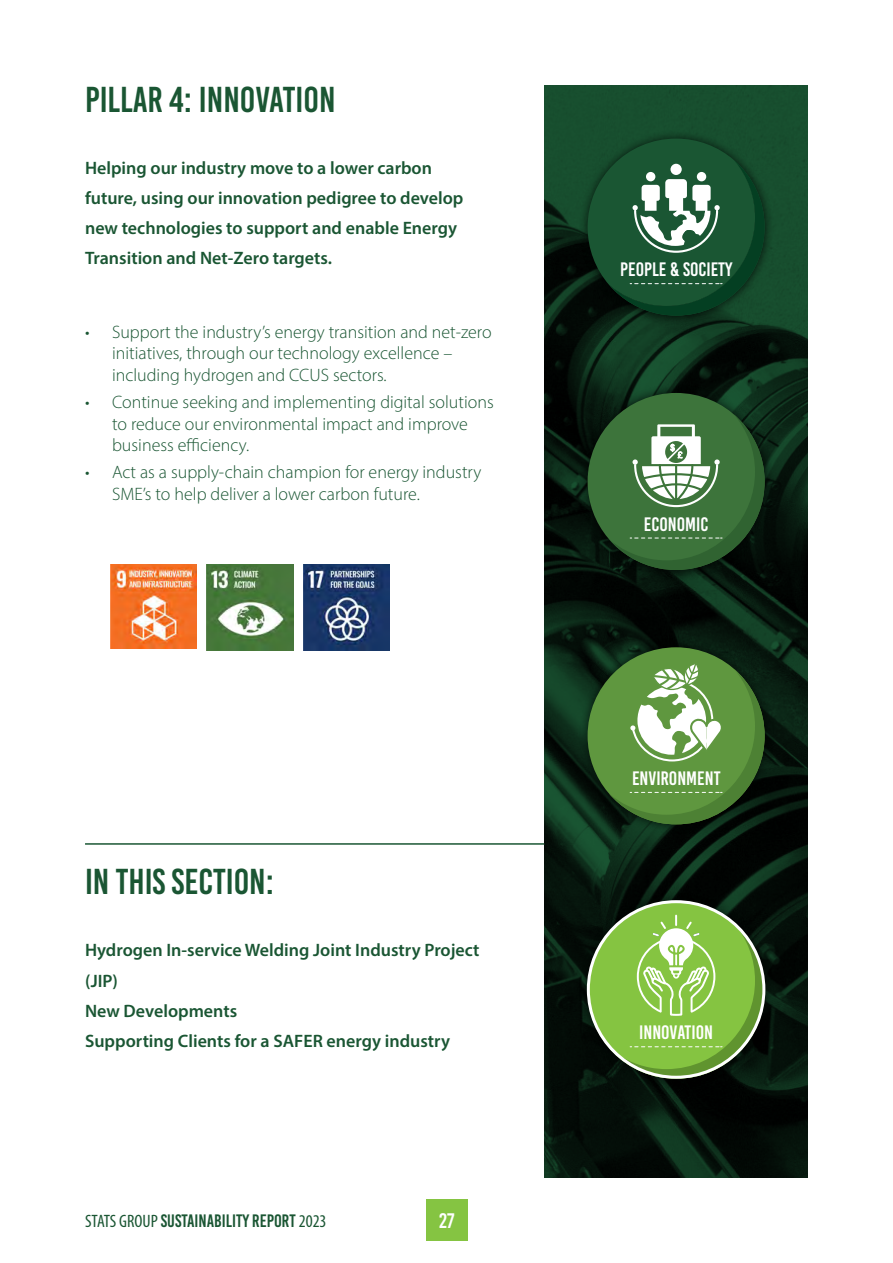
<style>
.page{position:relative;width:893px;height:1263px;background:#fff}
.page>*{position:absolute;margin:0;border:0;box-sizing:border-box;transform-origin:0 0}
.t1{font:36px "Bebas Kai";color:#1a5633}
.t2{font:21px "Bebas Kai";color:#fff}
.t3{font:19.5px "Bebas Kai";color:#fff}
.t4{font:300 18px/21.6px "Myriad Pro";color:#1a5633}
.t5{font:600 18px/30px "Myriad Pro";color:#1a5633}
.t6{font:18px "Bebas Kai";color:#1a5633}
.s1{font-family:"Myriad Pro";font-stretch:condensed}
</style>
<div class="page">
<div style="left:426px;top:1200px;width:41px;height:41px;background:#85c442"></div>
<svg style="left:544px;top:85px;width:264px;height:1093px;background:#092214"></svg>
<div style="left:578px;top:892px;width:196px;height:196px;background:#000;opacity:.75"></div>
<svg style="left:588px;top:902px;width:177px;height:177px;background:#77a34b"></svg>
<div style="left:578px;top:637px;width:196px;height:197px;background:#000;opacity:.75"></div>
<svg style="left:588px;top:629px;width:177px;height:195px;background:#557c44"></svg>
<div style="left:578px;top:383px;width:196px;height:197px;background:#000;opacity:.75"></div>
<svg style="left:588px;top:393px;width:177px;height:177px;background:#426c43"></svg>
<div style="left:578px;top:129px;width:196px;height:196px;background:#000;opacity:.75"></div>
<svg style="left:588px;top:139px;width:177px;height:177px;background:#2c5e41"></svg>
<hr style="left:85px;top:843px;width:459px;height:2px;background:#1a5633">
<img style="left:207px;top:564px;width:86px;height:86px">
<img style="left:303px;top:564px;width:87px;height:86px">
<img style="left:111px;top:564px;width:86px;height:85px">
<h1 class="t1" style="left:85px;top:80px;width:252px">PILLAR 4: INNOVATION</h1>
<p class="t5" style="left:85px;top:153px;width:380px">Helping our industry move to a lower carbon future, using our innovation pedigree to develop new technologies to support and enable Energy Transition and Net-Zero targets.</p>
<p class="t4" style="left:112px;top:321px;width:381px;text-indent:-27px">• Support the industry’s energy transition and net-zero initiatives, through our technology excellence – including hydrogen and CCUS sectors.</p>
<p class="t4" style="left:112px;top:391px;width:383px;text-indent:-27px">• Continue seeking and implementing digital solutions to reduce our environmental impact and improve business efficiency.</p>
<p class="t4" style="left:112px;top:461px;width:371px;text-indent:-27px">• Act as a supply-chain champion for energy industry<br>SME’s to help deliver a lower carbon future.</p>
<h1 class="t1" style="left:85px;top:862px;width:190px">IN THIS SECTION:</h1>
<p class="t5" style="left:85px;top:935px;width:396px">Hydrogen In-service Welding Joint Industry Project (JIP)<br>New Developments<br>Supporting Clients for a SAFER energy industry</p>
<p class="t6" style="left:85px;top:1211px;width:243px"><span class="s1">STATS GROUP</span> SUSTAINABILITY REPORT <span class="s1">2023</span></p>
<p class="t2" style="left:439px;top:1210px;width:17px">27</p>
<p class="t3" style="left:620px;top:259px;width:114px">PEOPLE &amp; SOCIETY</p>
<p class="t3" style="left:644px;top:513px;width:66px">ECONOMIC</p>
<p class="t3" style="left:632px;top:768px;width:90px">ENVIRONMENT</p>
<p class="t3" style="left:639px;top:1022px;width:75px">INNOVATION</p>
</div>
